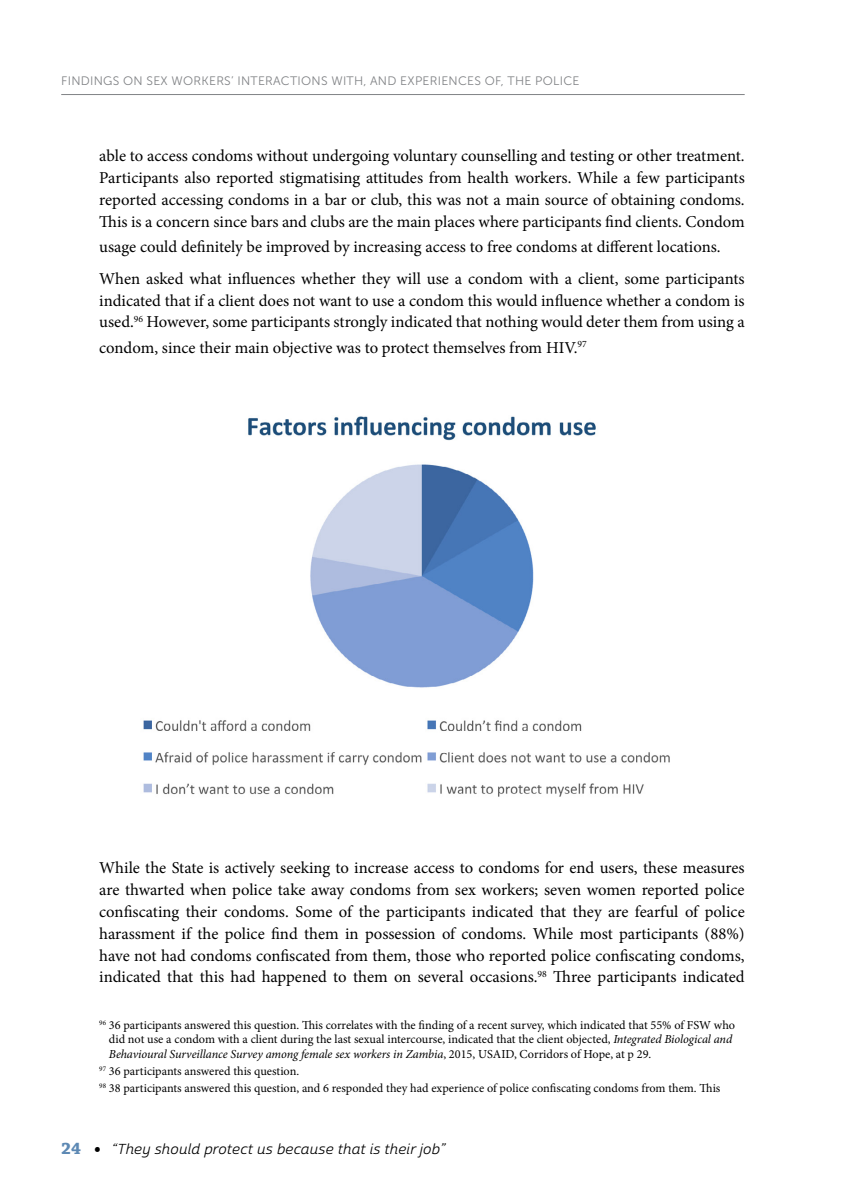
<style>
.page{position:relative;width:844px;height:1191px;background:#fff}
.page>*{position:absolute;margin:0;border:0;box-sizing:border-box;transform-origin:0 0}
.t1{font:16.62px/21.9px "Minion Pro";color:#000;text-align:justify}
.t2{font:italic expanded 14px "Cabrito Sans";color:#000}
.t3{font:12.25px/14.7px "Minion Pro";color:#000}
.t4{font:12.25px "Museo Sans 300";letter-spacing:.02em;color:#808285}
.s1{font-style:italic}
.s2{font-family:"Chaparral Pro";font-weight:700;font-style:normal;font-stretch:normal;font-size:17.5px;color:#5d89b4}
.s3{font-family:"Chaparral Pro";font-weight:700;font-style:normal;font-stretch:normal;font-size:17.5px}
</style>
<div class="page">
<hr style="left:61px;top:94px;width:683px;height:1px;background:#808285">
<img style="left:143px;top:416px;width:527px;height:381px">
<p class="t4" style="left:61px;top:74px;width:519px">FINDINGS ON SEX WORKERS’ INTERACTIONS WITH, AND EXPERIENCES OF, THE POLICE</p>
<p class="t1" style="left:99px;top:145px;width:646px">able to access condoms without undergoing voluntary counselling and testing or other treatment.<br>Participants also reported stigmatising attitudes from health workers. While a few participants reported accessing condoms in a bar or club, this was not a main source of obtaining condoms.<br>This is a concern since bars and clubs are the main places where participants find clients. Condom</p>
<p class="t1" style="left:99px;top:231px;width:646px;line-height:31.8px">usage could definitely be improved by increasing access to free condoms at different locations.<br>When asked what influences whether they will use a condom with a client, some participants</p>
<p class="t1" style="left:99px;top:289px;width:646px">indicated that if a client does not want to use a condom this would influence whether a condom is used.<sup>96</sup> However, some participants strongly indicated that nothing would deter them from using a</p>
<p class="t1" style="left:99px;top:336px;width:489px">condom, since their main objective was to protect themselves from HIV.<sup>97</sup></p>
<p class="t1" style="left:99px;top:856px;width:646px">While the State is actively seeking to increase access to condoms for end users, these measures are thwarted when police take away condoms from sex workers; seven women reported police confiscating their condoms. Some of the participants indicated that they are fearful of police harassment if the police find them in possession of condoms. While most participants (88%) have not had condoms confiscated from them, those who reported police confiscating condoms, indicated that this had happened to them on several occasions.<sup>98</sup> Three participants indicated</p>
<p class="t3" style="left:109px;top:1017px;width:627px;text-indent:-10px"><sup>96</sup> 36 participants answered this question. This correlates with the finding of a recent survey, which indicated that 55% of FSW who did not use a condom with a client during the last sexual intercourse, indicated that the client objected, <span class="s1">Integrated Biological and<br>Behavioural Surveillance Survey among female sex workers in Zambia</span>, 2015, USAID, Corridors of Hope, at p 29.</p>
<p class="t3" style="left:99px;top:1062px;width:622px;line-height:17.2px"><sup>97</sup> 36 participants answered this question.<br><sup>98</sup> 38 participants answered this question, and 6 responded they had experience of police confiscating condoms from them. This</p>
<p class="t2" style="left:61px;top:1140px;width:385px"><span class="s2">24</span> <span class="s3">•</span> “They should protect us because that is their job”</p>
</div>
